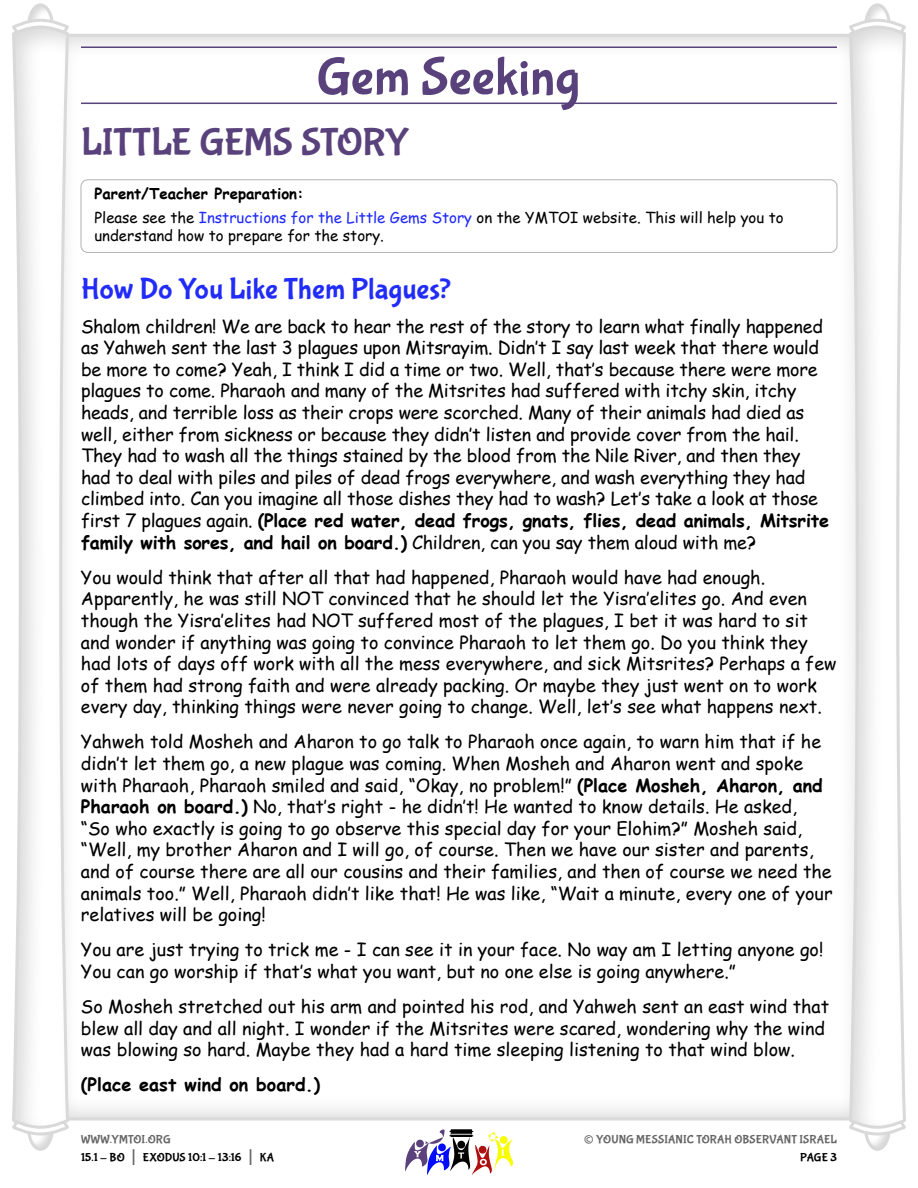
<style>
.page{position:relative;width:918px;height:1188px;background:#fff}
.page>*{position:absolute;margin:0;border:0;box-sizing:border-box;transform-origin:0 0}
.t1{font:54px "Bubblegum Sans";letter-spacing:.005em;color:#59417c}
.t2{font:39px "Bubblegum Sans";letter-spacing:-.005em;color:#59417c}
.t3{font:30px "Bubblegum Sans";color:#222cf9}
.t4{font:27px "Bubblegum Sans";color:#666}
.t5{font:18px/21.6px "Comic Sans MS";color:#000}
.t6{font:700 18px "Comic Sans MS";color:#000}
.t7{font:15px/24.8px "Comic Sans MS";color:#000}
.t8{font:12px/18px "Bubblegum Sans";letter-spacing:.015em;color:#000}
.t9{font:12px "Bubblegum Sans";letter-spacing:.01em;color:#666}
.s1{font-weight:700}
.s2{color:#222cf9}
.s3{color:#666}
.s4{font-size:21px;color:#666}
</style>
<div class="page">
<svg style="left:405px;top:1129px;width:108px;height:46px"></svg>
<svg style="left:28px;top:1137px;width:25px;height:10px"></svg>
<div style="left:27px;top:1104px;width:27px;height:47px;border:3px solid #d9d9d9;border-radius:50%"></div>
<svg style="left:17px;top:1114px;width:55px;height:23px"></svg>
<svg style="left:28px;top:7px;width:25px;height:10px"></svg>
<div style="left:27px;top:3px;width:27px;height:48px;border:3px solid #d9d9d9;border-radius:50%"></div>
<svg style="left:18px;top:17px;width:45px;height:7px"></svg>
<svg style="left:12px;top:24px;width:58px;height:1106px"></svg>
<svg style="left:865px;top:1137px;width:25px;height:10px"></svg>
<div style="left:864px;top:1104px;width:27px;height:47px;border:3px solid #d9d9d9;border-radius:50%"></div>
<svg style="left:854px;top:1130px;width:47px;height:7px"></svg>
<svg style="left:865px;top:7px;width:25px;height:10px"></svg>
<div style="left:864px;top:3px;width:27px;height:48px;border:3px solid #d9d9d9;border-radius:50%"></div>
<svg style="left:846px;top:17px;width:54px;height:23px"></svg>
<svg style="left:848px;top:24px;width:58px;height:1106px"></svg>
<hr style="left:81px;top:103px;width:756px;height:1px;background:#59417c">
<hr style="left:81px;top:46px;width:756px;height:2px;background:#59417c">
<div style="left:81px;top:179px;width:756px;height:74px;border:1px solid #b2b2b2;border-radius:7px"></div>
<h1 class="t1" style="left:317px;top:55px;width:265px">Gem Seeking</h1>
<h2 class="t2" style="left:81px;top:126px;width:330px">LITTLE GEMS STORY</h2>
<p class="t7" style="left:94px;top:182px;width:691px"><span class="s1">Parent/Teacher Preparation:<br></span>Please see the <span class="s2">Instructions for the Little Gems Story</span> on the YMTOI website. This will help you to</p>
<p class="t7" style="left:94px;top:225px;width:291px">understand how to prepare for the story.</p>
<h3 class="t3" style="left:81px;top:276px;width:372px">How Do You Like Them Plagues?</h3>
<p class="t5" style="left:81px;top:317px;width:750px">Shalom children! We are back to hear the rest of the story to learn what finally happened as Yahweh sent the last 3 plagues upon Mitsrayim. Didn’t I say last week that there would be more to come? Yeah, I think I did a time or two. Well, that’s because there were more plagues to come. Pharaoh and many of the Mitsrites had suffered with itchy skin, itchy heads, and terrible loss as their crops were scorched. Many of their animals had died as well, either from sickness or because they didn’t listen and provide cover from the hail.<br>They had to wash all the things stained by the blood from the Nile River, and then they had to deal with piles and piles of dead frogs everywhere, and wash everything they had climbed into. Can you imagine all those dishes they had to wash? Let’s take a look at those first 7 plagues again. <span class="s1">(Place red water, dead frogs, gnats, flies, dead animals, Mitsrite family with sores, and hail on board )</span> Children, can you say them aloud with me?</p>
<p class="t5" style="left:81px;top:568px;width:757px">You would think that after all that had happened, Pharaoh would have had enough.<br>Apparently, he was still NOT convinced that he should let the Yisra’elites go. And even though the Yisra’elites had NOT suffered most of the plagues, I bet it was hard to sit and wonder if anything was going to convince Pharaoh to let them go. Do you think they had lots of days off work with all the mess everywhere, and sick Mitsrites? Perhaps a few of them had strong faith and were already packing. Or maybe they just went on to work every day, thinking things were never going to change. Well, let’s see what happens next.</p>
<p class="t5" style="left:81px;top:733px;width:753px">Yahweh told Mosheh and Aharon to go talk to Pharaoh once again, to warn him that if he didn’t let them go, a new plague was coming. When Mosheh and Aharon went and spoke with Pharaoh, Pharaoh smiled and said, “Okay, no problem!” <span class="s1">(Place Mosheh, Aharon, and Pharaoh on board )</span> No, that’s right - he didn’t! He wanted to know details. He asked,<br>“So who exactly is going to go observe this special day for your Elohim?” Mosheh said, “Well, my brother Aharon and I will go, of course. Then we have our sister and parents, and of course there are all our cousins and their families, and then of course we need the animals too.” Well, Pharaoh didn’t like that! He was like, “Wait a minute, every one of your relatives will be going!</p>
<p class="t5" style="left:81px;top:941px;width:744px">You are just trying to trick me - I can see it in your face. No way am I letting anyone go!<br>You can go worship if that’s what you want, but no one else is going anywhere.”</p>
<p class="t5" style="left:81px;top:998px;width:750px">So Mosheh stretched out his arm and pointed his rod, and Yahweh sent an east wind that blew all day and all night. I wonder if the Mitsrites were scared, wondering why the wind was blowing so hard. Maybe they had a hard time sleeping listening to that wind blow.</p>
<p class="t6" style="left:81px;top:1077px;width:240px">(Place east wind on board )</p>
<p class="t8" style="left:81px;top:1132px;width:195px"><span class="s3">WWW.YMTOI.ORG<br></span>15.1 - BO <span class="s4">|</span> EXODUS 10:1 - 13:16 <span class="s4">|</span> KA</p>
<h3 class="t4" style="left:584px;top:1128px;width:12px">©</h3>
<p class="t9" style="left:596px;top:1134px;width:242px">YOUNG MESSIANIC TORAH OBSERVANT ISRAEL</p>
<p class="t8" style="left:800px;top:1150px;width:38px">PAGE 3</p>
</div>
